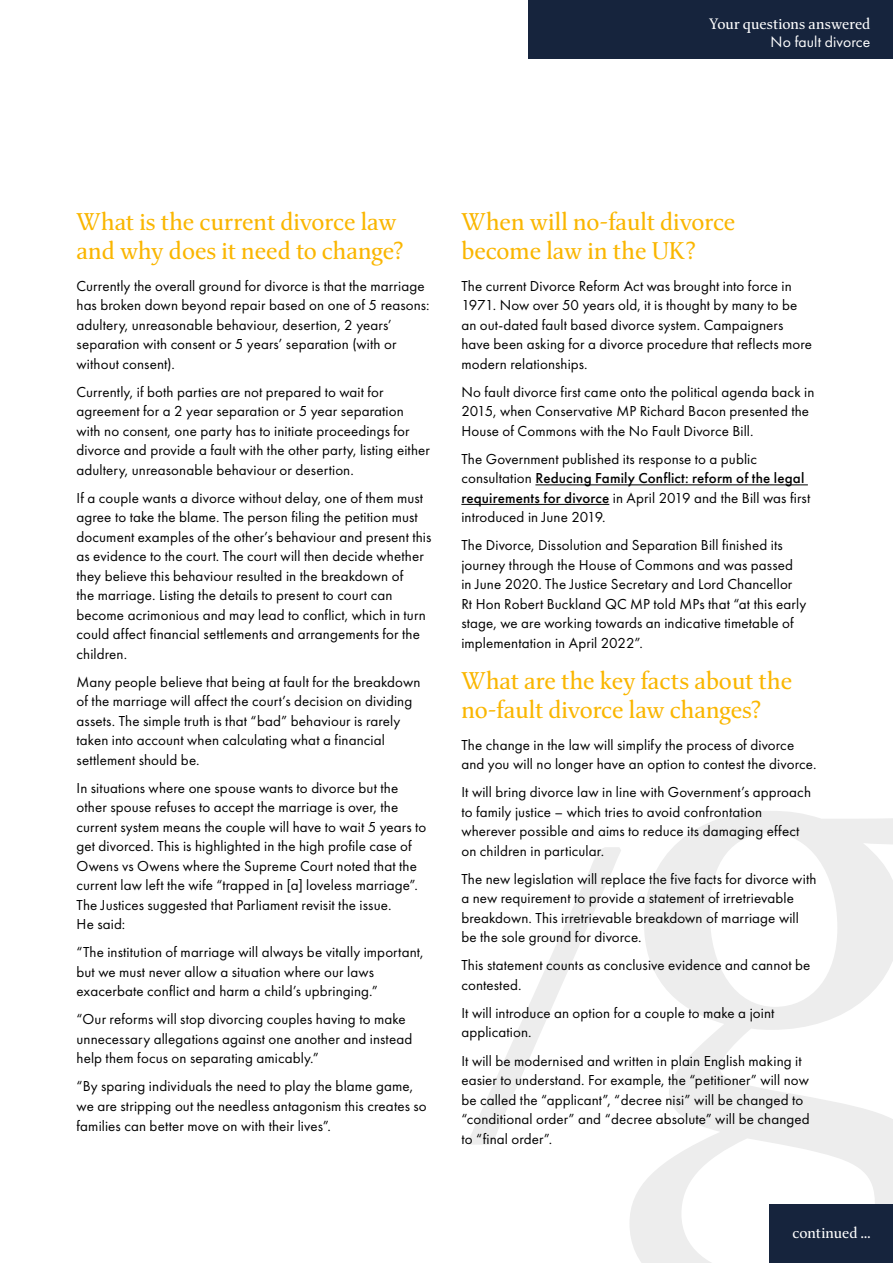
<style>
.page{position:relative;width:893px;height:1263px;background:#fff}
.page>*{position:absolute;margin:0;border:0;box-sizing:border-box;transform-origin:0 0}
.t1{font:24px/28.5px "Classica Pro";color:#fab600}
.t2{font:15.75px "Futura PT";letter-spacing:.005em;color:#fff}
.t3{font:15px/19.5px "Futura PT";letter-spacing:.01em;color:#000}
.t4{font:15px "Classica Pro";letter-spacing:.005em;color:#fff}
.s1{font-weight:500}
</style>
<div class="page">
<div style="left:528px;top:0;width:365px;height:58px;background:#16243d"></div>
<svg style="left:468px;top:811px;width:425px;height:452px"></svg>
<div style="left:770px;top:1205px;width:123px;height:58px;background:#16243d"></div>
<hr style="left:535px;top:484px;width:273px;height:1px;background:#000">
<hr style="left:461px;top:504px;width:148px;height:1px;background:#000">
<p class="t4" style="left:709px;top:13px;width:163px">Your questions answered</p>
<p class="t2" style="left:771px;top:33px;width:101px">No fault divorce</p>
<h1 class="t1" style="left:77px;top:207px;width:329px">What is the current divorce law and why does it need to change?</h1>
<p class="t3" style="left:77px;top:276px;width:355px">Currently the overall ground for divorce is that the marriage has broken down beyond repair based on one of 5 reasons: adultery, unreasonable behaviour, desertion, 2 years’ separation with consent or 5 years’ separation (with or without consent).</p>
<p class="t3" style="left:77px;top:382px;width:355px">Currently, if both parties are not prepared to wait for agreement for a 2 year separation or 5 year separation with no consent, one party has to initiate proceedings for divorce and provide a fault with the other party, listing either adultery, unreasonable behaviour or desertion.</p>
<p class="t3" style="left:77px;top:488px;width:356px">If a couple wants a divorce without delay, one of them must agree to take the blame. The person filing the petition must document examples of the other’s behaviour and present this as evidence to the court. The court will then decide whether they believe this behaviour resulted in the breakdown of<br>the marriage. Listing the details to present to court can become acrimonious and may lead to conflict, which in turn could affect financial settlements and arrangements for the children.</p>
<p class="t3" style="left:77px;top:672px;width:345px">Many people believe that being at fault for the breakdown of the marriage will affect the court’s decision on dividing assets. The simple truth is that “bad” behaviour is rarely taken into account when calculating what a financial settlement should be.</p>
<p class="t3" style="left:77px;top:778px;width:351px">In situations where one spouse wants to divorce but the other spouse refuses to accept the marriage is over, the current system means the couple will have to wait 5 years to get divorced. This is highlighted in the high profile case of Owens vs Owens where the Supreme Court noted that the current law left the wife “trapped in [a] loveless marriage”.<br>The Justices suggested that Parliament revisit the issue.<br>He said:</p>
<p class="t3" style="left:77px;top:943px;width:348px">“The institution of marriage will always be vitally important, but we must never allow a situation where our laws exacerbate conflict and harm a child’s upbringing.”</p>
<p class="t3" style="left:77px;top:1010px;width:337px">“Our reforms will stop divorcing couples having to make unnecessary allegations against one another and instead help them focus on separating amicably.”</p>
<p class="t3" style="left:77px;top:1077px;width:352px">“By sparing individuals the need to play the blame game, we are stripping out the needless antagonism this creates so families can better move on with their lives”.</p>
<h1 class="t1" style="left:461px;top:207px;width:275px">When will no-fault divorce become law in the UK?</h1>
<p class="t3" style="left:461px;top:276px;width:352px">The current Divorce Reform Act was brought into force in 1971. Now over 50 years old, it is thought by many to be an out-dated fault based divorce system. Campaigners have been asking for a divorce procedure that reflects more modern relationships.</p>
<p class="t3" style="left:461px;top:382px;width:355px">No fault divorce first came onto the political agenda back in<br>2015, when Conservative MP Richard Bacon presented the<br>House of Commons with the No Fault Divorce Bill.</p>
<p class="t3" style="left:461px;top:449px;width:350px">The Government published its response to a public consultation <span class="s1">Reducing Family Conflict: reform of the legal requirements for divorce</span> in April 2019 and the Bill was first introduced in June 2019.</p>
<p class="t3" style="left:461px;top:536px;width:346px">The Divorce, Dissolution and Separation Bill finished its journey through the House of Commons and was passed in June 2020. The Justice Secretary and Lord Chancellor Rt Hon Robert Buckland QC MP told MPs that “at this early stage, we are working towards an indicative timetable of implementation in April 2022”.</p>
<h1 class="t1" style="left:461px;top:666px;width:332px">What are the key facts about the no-fault divorce law changes?</h1>
<p class="t3" style="left:461px;top:735px;width:357px">The change in the law will simplify the process of divorce and you will no longer have an option to contest the divorce.</p>
<p class="t3" style="left:461px;top:783px;width:351px">It will bring divorce law in line with Government’s approach to family justice – which tries to avoid confrontation wherever possible and aims to reduce its damaging effect on children in particular.</p>
<p class="t3" style="left:461px;top:869px;width:357px">The new legislation will replace the five facts for divorce with a new requirement to provide a statement of irretrievable breakdown. This irretrievable breakdown of marriage will be the sole ground for divorce.</p>
<p class="t3" style="left:461px;top:956px;width:351px">This statement counts as conclusive evidence and cannot be contested.</p>
<p class="t3" style="left:461px;top:1003px;width:314px">It will introduce an option for a couple to make a joint application.</p>
<p class="t3" style="left:461px;top:1051px;width:350px">It will be modernised and written in plain English making it easier to understand. For example, the “petitioner” will now be called the “applicant”, “decree nisi” will be changed to “conditional order” and “decree absolute” will be changed to “final order”.</p>
<p class="t4" style="left:792px;top:1223px;width:79px">continued ...</p>
</div>
